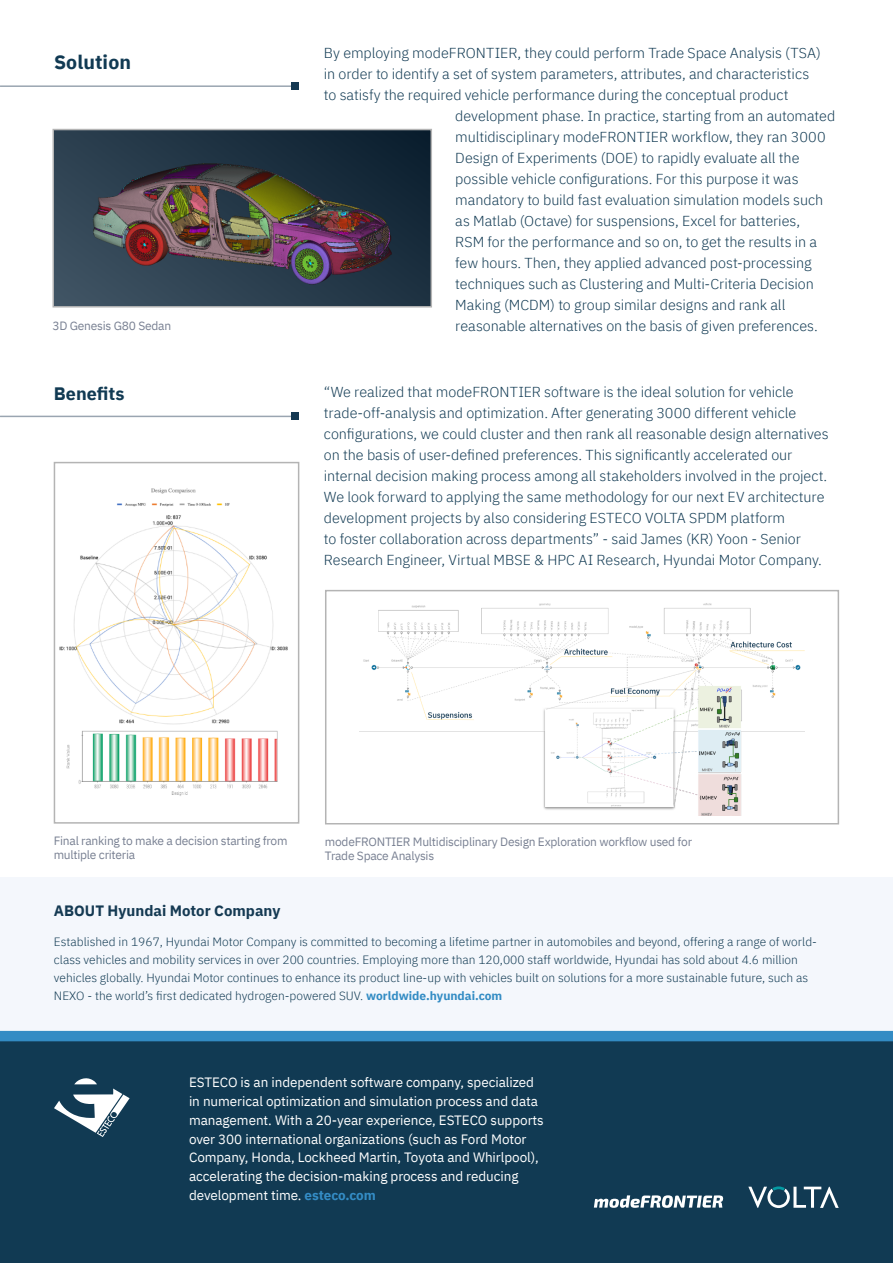
<style>
.page{position:relative;width:893px;height:1263px;background:#fff}
.page>*{position:absolute;margin:0;border:0;box-sizing:border-box;transform-origin:0 0}
.t1{font:700 19.5px "IBM Plex Sans";letter-spacing:.005em;color:#113a53}
.t2{font:700 18px "IBM Plex Sans";color:#113a53}
.t3{font:700 15px "IBM Plex Sans";color:#153a53}
.t4{font:300 14.4px/21px "IBM Plex Sans";letter-spacing:-.005em;color:#113a53}
.t5{font:13.5px/18.8px "IBM Plex Sans";letter-spacing:-.005em;color:#fff}
.t6{font:300 12px/18px "IBM Plex Sans";color:#113a53}
.t7{font:12px/14.4px "IBM Plex Sans";letter-spacing:-.02em;color:#788092}
.s1{font-weight:700;color:#338cc4}
.s2{font-weight:700;color:#348cc5}
</style>
<div class="page">
<div style="left:0;top:1040px;width:893px;height:223px;background:#113a53"></div>
<svg style="left:54px;top:1078px;width:76px;height:59px"></svg>
<svg style="left:594px;top:1195px;width:129px;height:13px"></svg>
<svg style="left:748px;top:1186px;width:91px;height:22px"></svg>
<div style="left:0;top:1031px;width:893px;height:10px;background:#338cc4"></div>
<img style="left:55px;top:132px;width:374px;height:173px">
<div style="left:52px;top:129px;width:380px;height:179px;border:2px solid #b4b4b4"></div>
<div style="left:0;top:877px;width:892px;height:153px;background:#f4f7fc"></div>
<hr style="left:0;top:416px;width:291px;height:1px;background:#9aa5b1">
<div style="left:292px;top:413px;width:7px;height:7px;background:#143852"></div>
<hr style="left:0;top:85px;width:291px;height:2px;background:#9aa5b1">
<div style="left:292px;top:83px;width:7px;height:7px;background:#143852"></div>
<img style="left:359px;top:603px;width:445px;height:213px">
<div style="left:325px;top:590px;width:514px;height:234px;border:2px solid #b4b4b4"></div>
<img style="left:59px;top:488px;width:229px;height:308px">
<div style="left:54px;top:462px;width:245px;height:362px;border:2px solid #b4b4b4"></div>
<h1 class="t1" style="left:54px;top:47px;width:79px">Solution</h1>
<p class="t7" style="left:52px;top:318px;width:120px">3D Genesis G80 Sedan</p>
<p class="t2" style="left:54px;top:379px;width:72px">Benefits</p>
<p class="t4" style="left:324px;top:42px;width:499px">By employing modeFRONTIER, they could perform Trade Space Analysis (TSA)</p>
<p class="t4" style="left:324px;top:63px;width:487px">in order to identify a set of system parameters, attributes, and characteristics</p>
<p class="t4" style="left:324px;top:84px;width:466px">to satisfy the required vehicle performance during the conceptual product</p>
<p class="t4" style="left:455px;top:105px;width:381px">development phase. In practice, starting from an automated</p>
<p class="t4" style="left:455px;top:126px;width:372px">multidisciplinary modeFRONTIER workflow, they ran 3000</p>
<p class="t4" style="left:455px;top:147px;width:346px">Design of Experiments (DOE) to rapidly evaluate all the</p>
<p class="t4" style="left:455px;top:168px;width:345px">possible vehicle configurations. For this purpose it was</p>
<p class="t4" style="left:455px;top:189px;width:369px">mandatory to build fast evaluation simulation models such</p>
<p class="t4" style="left:455px;top:210px;width:346px">as Matlab (Octave) for suspensions, Excel for batteries,</p>
<p class="t4" style="left:455px;top:231px;width:363px">RSM for the performance and so on, to get the results in a</p>
<p class="t4" style="left:455px;top:252px;width:358px">few hours. Then, they applied advanced post-processing</p>
<p class="t4" style="left:455px;top:273px;width:360px">techniques such as Clustering and Multi-Criteria Decision</p>
<p class="t4" style="left:455px;top:294px;width:332px">Making (MCDM) to group similar designs and rank all</p>
<p class="t4" style="left:455px;top:315px;width:364px">reasonable alternatives on the basis of given preferences.</p>
<p class="t4" style="left:324px;top:380px;width:506px">“We realized that modeFRONTIER software is the ideal solution for vehicle trade-off-analysis and optimization. After generating 3000 different vehicle configurations, we could cluster and then rank all reasonable design alternatives on the basis of user-defined preferences. This significantly accelerated our internal decision making process among all stakeholders involved in the project.<br>We look forward to applying the same methodology for our next EV architecture development projects by also considering ESTECO VOLTA SPDM platform<br>to foster collaboration across departments” - said James (KR) Yoon - Senior Research Engineer, Virtual MBSE &amp; HPC AI Research, Hyundai Motor Company.</p>
<p class="t7" style="left:54px;top:832px;width:235px">Final ranking to make a decision starting from multiple criteria</p>
<p class="t7" style="left:325px;top:833px;width:369px">modeFRONTIER Multidisciplinary Design Exploration workflow used for<br>Trade Space Analysis</p>
<p class="t3" style="left:54px;top:899px;width:228px">ABOUT Hyundai Motor Company</p>
<p class="t6" style="left:54px;top:932px;width:764px">Established in 1967, Hyundai Motor Company is committed to becoming a lifetime partner in automobiles and beyond, offering a range of world&shy;class vehicles and mobility services in over 200 countries. Employing more than 120,000 staff worldwide, Hyundai has sold about 4.6 million vehicles globally. Hyundai Motor continues to enhance its product line-up with vehicles built on solutions for a more sustainable future, such as NEXO - the world’s first dedicated hydrogen-powered SUV. <span class="s1">worldwide.hyundai.com</span></p>
<p class="t5" style="left:189px;top:1072px;width:356px">ESTECO is an independent software company, specialized in numerical optimization and simulation process and data management. With a 20-year experience, ESTECO supports over 300 international organizations (such as Ford Motor Company, Honda, Lockheed Martin, Toyota and Whirlpool), accelerating the decision-making process and reducing development time. <span class="s2">esteco.com</span></p>
</div>
